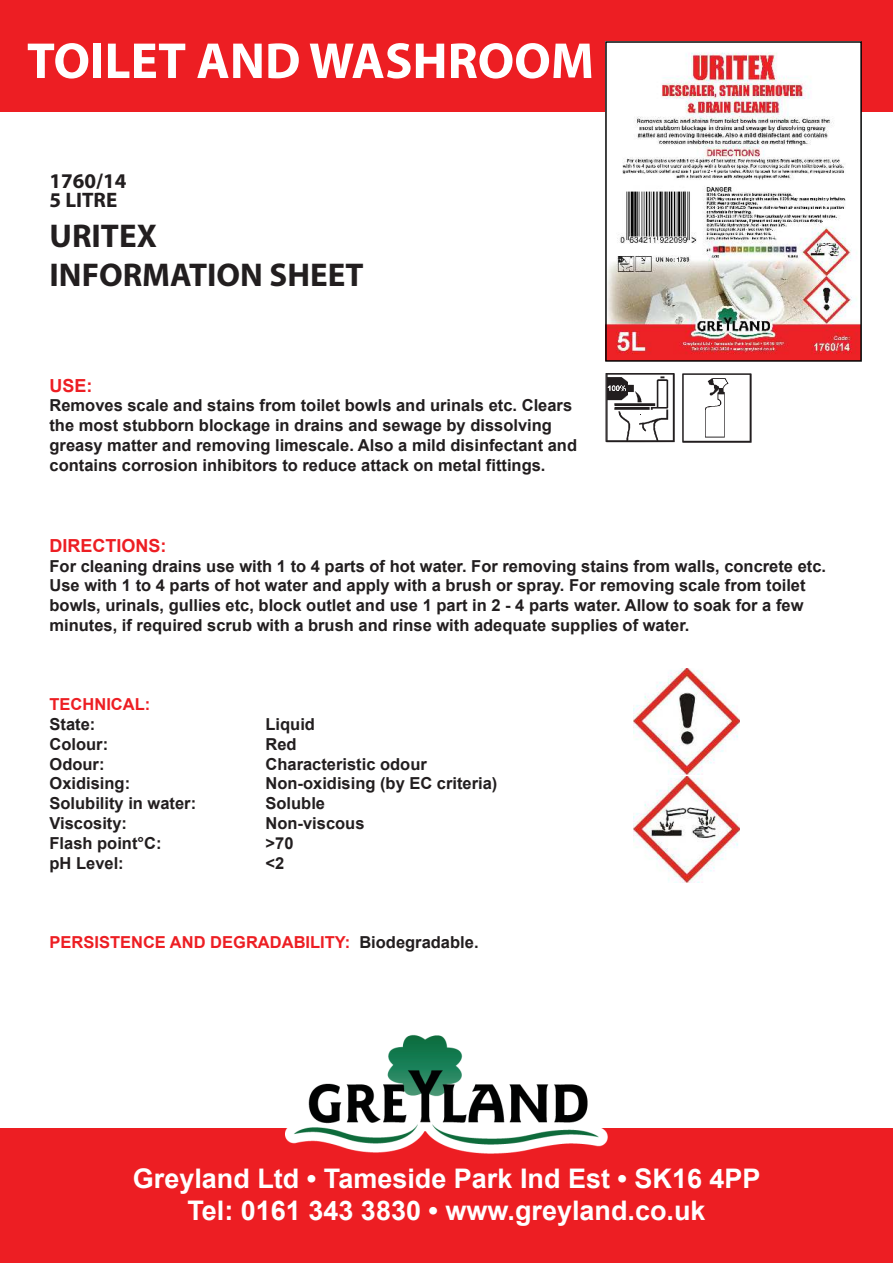
<style>
.page{position:relative;width:893px;height:1263px;background:#fff}
.page>*{position:absolute;margin:0;border:0;box-sizing:border-box;transform-origin:0 0}
.t1{font:700 51px "Myriad Pro";color:#fff}
.t2{font:700 33px/39.6px "Myriad Pro";color:#221e1f}
.t3{font:700 27px/32.4px "Arial";color:#fff;text-align:center}
.t4{font:700 21px/19.5px "Myriad Pro";color:#221e1f}
.t5{font:700 18px "Arial";color:#ed1e23}
.t6{font:700 16.5px/19.8px "Arial";color:#221e1f}
.t7{font:700 16.5px "Arial";color:#ed1e23}
.s1{color:#221e1f}
</style>
<div class="page">
<div style="left:0;top:0;width:893px;height:111px;background:#ed1e23"></div>
<img style="left:608px;top:44px;width:251px;height:315px">
<div style="left:0;top:1129px;width:893px;height:134px;background:#ed1e23"></div>
<div style="left:605px;top:41px;width:257px;height:321px;border:2px solid #020303"></div>
<img style="left:633px;top:776px;width:107px;height:106px">
<img style="left:633px;top:668px;width:107px;height:106px">
<img style="left:286px;top:1034px;width:321px;height:119px">
<svg style="left:607px;top:373px;width:68px;height:69px"></svg>
<div style="left:605px;top:373px;width:69px;height:69px;border:1px solid #221e1f"></div>
<svg style="left:682px;top:374px;width:70px;height:69px"></svg>
<h1 class="t1" style="left:27px;top:31px;width:568px">TOILET AND WASHROOM</h1>
<p class="t4" style="left:50px;top:171px;width:78px">1760/14<br>5 LITRE</p>
<h2 class="t2" style="left:50px;top:215px;width:316px">URITEX<br>INFORMATION SHEET</h2>
<p class="t5" style="left:50px;top:378px;width:45px">USE:</p>
<p class="t6" style="left:50px;top:397px;width:529px">Removes scale and stains from toilet bowls and urinals etc. Clears the most stubborn blockage in drains and sewage by dissolving greasy matter and removing limescale. Also a mild disinfectant and contains corrosion inhibitors to reduce attack on metal fittings.</p>
<p class="t5" style="left:50px;top:539px;width:118px">DIRECTIONS:</p>
<p class="t6" style="left:50px;top:557px;width:778px">For cleaning drains use with 1 to 4 parts of hot water. For removing stains from walls, concrete etc.<br>Use with 1 to 4 parts of hot water and apply with a brush or spray. For removing scale from toilet bowls, urinals, gullies etc, block outlet and use 1 part in 2 - 4 parts water. Allow to soak for a few minutes, if required scrub with a brush and rinse with adequate supplies of water.</p>
<p class="t7" style="left:50px;top:698px;width:102px">TECHNICAL:</p>
<p class="t6" style="left:50px;top:716px;width:47px">State:</p>
<p class="t6" style="left:266px;top:716px;width:51px">Liquid</p>
<p class="t6" style="left:50px;top:736px;width:60px">Colour:</p>
<p class="t6" style="left:266px;top:736px;width:33px">Red</p>
<p class="t6" style="left:50px;top:755px;width:56px">Odour:</p>
<p class="t6" style="left:266px;top:755px;width:163px">Characteristic odour</p>
<p class="t6" style="left:50px;top:775px;width:82px">Oxidising:</p>
<p class="t6" style="left:266px;top:775px;width:233px">Non-oxidising (by EC criteria)</p>
<p class="t6" style="left:50px;top:795px;width:148px">Solubility in water:</p>
<p class="t6" style="left:266px;top:795px;width:61px">Soluble</p>
<p class="t6" style="left:50px;top:815px;width:79px">Viscosity:</p>
<p class="t6" style="left:266px;top:815px;width:101px">Non-viscous</p>
<p class="t6" style="left:50px;top:835px;width:114px">Flash point°C:</p>
<p class="t6" style="left:266px;top:835px;width:29px">&gt;70</p>
<p class="t6" style="left:50px;top:854px;width:76px">pH Level:</p>
<p class="t6" style="left:266px;top:854px;width:20px">&lt;2</p>
<p class="t7" style="left:50px;top:936px;width:431px">PERSISTENCE AND DEGRADABILITY: <span class="s1">Biodegradable.</span></p>
<h3 class="t3" style="left:133px;top:1163px;width:629px">Greyland Ltd • Tameside Park Ind Est • SK16 4PP<br>Tel: 0161 343 3830 • www.greyland.co.uk</h3>
</div>
